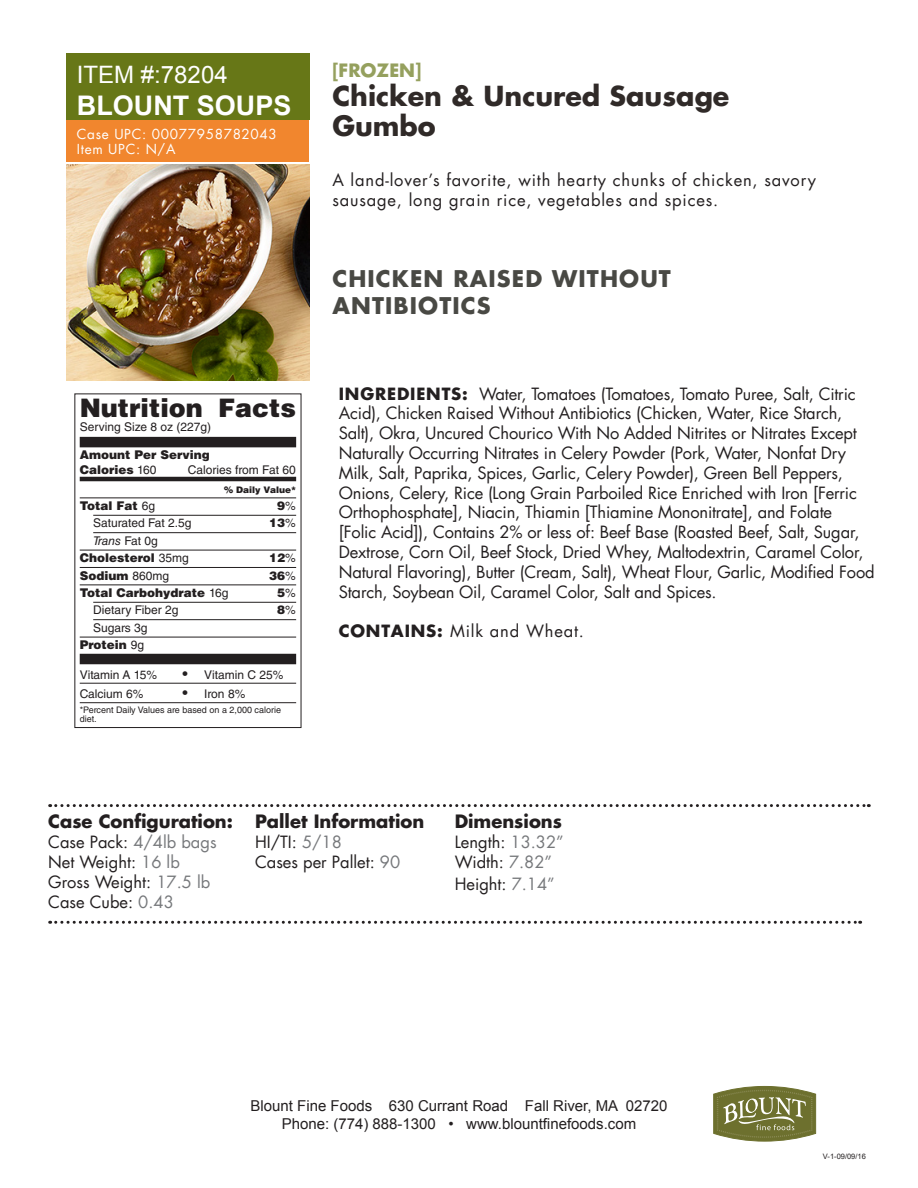
<style>
.page{position:relative;width:918px;height:1188px;background:#fff}
.page>*{position:absolute;margin:0;border:0;box-sizing:border-box;transform-origin:0 0}
.t1{font:700 27px/30px "Futura";color:#302a28}
.t2{font:700 27px "Arial";color:#fff}
.t3{font:900 25.5px "Helvetica LT Std";color:#231f20}
.t4{font:24px "Arial";color:#fff}
.t5{font:700 22.5px/27px "Futura";letter-spacing:.05em;color:#494944}
.t6{font:700 18px "Futura";color:#231f20}
.t7{font:700 18px "Futura";color:#95a05e}
.t8{font:16.5px/19.8px "Futura";letter-spacing:-.01em;color:#231f20}
.t9{font:16.5px/19.8px "Futura";letter-spacing:.05em;color:#231f20}
.t10{font:15px/18px "Arial";color:#231f20;text-align:center}
.t11{font:13.5px/15px "Futura";letter-spacing:.05em;color:#fff}
.t12{font:12px/17.4px "Helvetica LT Std";color:#231f20;text-align:right}
.t13{font:900 12px/14.4px "Helvetica LT Std";color:#231f20}
.t14{font:9px/9px "Helvetica LT Std";color:#231f20}
.t15{font:900 9px "Helvetica LT Std";color:#231f20}
.t16{font:7.5px "Arial";color:#231f20}
.s1{font-weight:400}
.s2{font-weight:400;font-style:italic}
.s3{font-weight:900}
.s4{font-size:15px}
.s5{font-weight:700}
.s6{color:#76787b}
</style>
<div class="page">
<div style="left:66px;top:54px;width:243px;height:66px;background:#677717"></div>
<img style="left:66px;top:164px;width:243px;height:216px">
<svg style="left:713px;top:1086px;width:103px;height:55px;background:#898c57"></svg>
<div style="left:66px;top:120px;width:243px;height:41px;background:#f1862e"></div>
<svg style="left:50px;top:804px;width:819px;height:3px"></svg>
<svg style="left:50px;top:921px;width:811px;height:3px"></svg>
<div style="left:80px;top:437px;width:216px;height:10px;background:#231f20"></div>
<hr style="left:80px;top:477px;width:216px;height:4px;background:#231f20">
<hr style="left:80px;top:498px;width:216px;height:1px;background:#231f20">
<hr style="left:93px;top:515px;width:203px;height:1px;background:#231f20">
<hr style="left:93px;top:532px;width:203px;height:1px;background:#231f20">
<hr style="left:80px;top:550px;width:216px;height:1px;background:#231f20">
<hr style="left:80px;top:567px;width:216px;height:1px;background:#231f20">
<hr style="left:80px;top:585px;width:216px;height:1px;background:#231f20">
<hr style="left:93px;top:602px;width:203px;height:1px;background:#231f20">
<hr style="left:93px;top:619px;width:203px;height:1px;background:#231f20">
<hr style="left:80px;top:637px;width:216px;height:1px;background:#231f20">
<div style="left:80px;top:654px;width:216px;height:10px;background:#231f20"></div>
<hr style="left:80px;top:683px;width:216px;height:1px;background:#231f20">
<hr style="left:80px;top:702px;width:216px;height:1px;background:#231f20">
<h3 class="t4" style="left:77px;top:58px;width:152px">ITEM #:78204</h3>
<h1 class="t2" style="left:77px;top:87px;width:216px">BLOUNT SOUPS</h1>
<p class="t11" style="left:77px;top:126px;width:202px">Case UPC: 00077958782043<br>Item UPC: N/A</p>
<h2 class="t3" style="left:80px;top:391px;width:218px">Nutrition Facts</h2>
<p class="t12" style="left:80px;top:419px;width:133px">Serving Size 8 oz (227g)</p>
<p class="t13" style="left:80px;top:448px;width:132px">Amount Per Serving<br>Calories <span class="s1">160</span></p>
<p class="t12" style="left:188px;top:461px;width:109px">Calories from Fat 60</p>
<p class="t15" style="left:224px;top:484px;width:74px">% Daily Value*</p>
<p class="t13" style="left:80px;top:498px;width:77px">Total Fat <span class="s1">6g</span></p>
<p class="t13" style="left:277px;top:498px;width:20px">9<span class="s1">%</span></p>
<p class="t12" style="left:93px;top:515px;width:100px">Saturated Fat 2.5g</p>
<p class="t13" style="left:269px;top:516px;width:28px">13<span class="s1">%</span></p>
<p class="t13" style="left:80px;top:532px;width:111px;line-height:17.4px;text-indent:14px"><span class="s2">Trans</span> <span class="s1">Fat 0g<br></span>Cholesterol <span class="s1">35mg</span></p>
<p class="t13" style="left:269px;top:550px;width:28px">12<span class="s1">%</span></p>
<p class="t13" style="left:80px;top:568px;width:91px">Sodium <span class="s1">860mg</span></p>
<p class="t13" style="left:269px;top:568px;width:28px">36<span class="s1">%</span></p>
<p class="t13" style="left:80px;top:585px;width:150px">Total Carbohydrate <span class="s1">16g</span></p>
<p class="t13" style="left:277px;top:585px;width:20px">5<span class="s1">%</span></p>
<p class="t12" style="left:93px;top:602px;width:87px">Dietary Fiber 2g</p>
<p class="t13" style="left:277px;top:603px;width:20px">8<span class="s1">%</span></p>
<p class="t12" style="left:80px;top:619px;width:69px">Sugars 3g<br><span class="s3">Protein</span> 9g</p>
<p class="t12" style="left:80px;top:666px;width:79px">Vitamin A 15%</p>
<p class="t12" style="left:182px;top:666px;width:102px"><span class="s4">•</span> Vitamin C 25%</p>
<p class="t12" style="left:80px;top:685px;width:65px">Calcium 6%</p>
<p class="t12" style="left:182px;top:685px;width:64px"><span class="s4">•</span> Iron 8%</p>
<p class="t14" style="left:80px;top:705px;width:203px">*Percent Daily Values are based on a 2,000 calorie diet.</p>
<p class="t7" style="left:332px;top:57px;width:91px">[FROZEN]</p>
<h1 class="t1" style="left:332px;top:80px;width:399px">Chicken &amp; Uncured Sausage<br>Gumbo</h1>
<p class="t9" style="left:332px;top:170px;width:485px">A land-lover’s favorite, with hearty chunks of chicken, savory sausage, long grain rice, vegetables and spices.</p>
<h3 class="t5" style="left:332px;top:264px;width:340px">CHICKEN RAISED WITHOUT<br>ANTIBIOTICS</h3>
<p class="t8" style="left:339px;top:383px;width:537px"><span class="s5">INGREDIENTS:</span> Water, Tomatoes (Tomatoes, Tomato Puree, Salt, Citric Acid), Chicken Raised Without Antibiotics (Chicken, Water, Rice Starch, Salt), Okra, Uncured Chourico With No Added Nitrites or Nitrates Except Naturally Occurring Nitrates in Celery Powder (Pork, Water, Nonfat Dry Milk, Salt, Paprika, Spices, Garlic, Celery Powder), Green Bell Peppers, Onions, Celery, Rice (Long Grain Parboiled Rice Enriched with Iron [Ferric Orthophosphate], Niacin, Thiamin [Thiamine Mononitrate], and Folate<br>[Folic Acid]), Contains 2% or less of: Beef Base (Roasted Beef, Salt, Sugar, Dextrose, Corn Oil, Beef Stock, Dried Whey, Maltodextrin, Caramel Color, Natural Flavoring), Butter (Cream, Salt), Wheat Flour, Garlic, Modified Food Starch, Soybean Oil, Caramel Color, Salt and Spices.</p>
<p class="t9" style="left:339px;top:621px;width:247px"><span class="s5">CONTAINS:</span> Milk and Wheat.</p>
<p class="t6" style="left:48px;top:809px;width:186px">Case Configuration:</p>
<p class="t8" style="left:48px;top:832px;width:170px">Case Pack: <span class="s6">4/4lb bags<br></span>Net Weight: <span class="s6">16 lb<br></span>Gross Weight: <span class="s6">17.5 lb<br></span>Case Cube: <span class="s6">0.43</span></p>
<p class="t6" style="left:255px;top:809px;width:171px">Pallet Information</p>
<p class="t8" style="left:255px;top:832px;width:147px">HI/TI: <span class="s6">5/18<br></span>Cases per Pallet: <span class="s6">90</span></p>
<p class="t6" style="left:455px;top:809px;width:109px">Dimensions</p>
<p class="t8" style="left:455px;top:832px;width:111px">Length: <span class="s6">13.32”<br></span>Width: <span class="s6">7.82”</span></p>
<p class="t8" style="left:455px;top:873px;width:102px">Height: <span class="s6">7.14”</span></p>
<p class="t10" style="left:251px;top:1096px;width:418px">Blount Fine Foods 630 Currant Road Fall River, MA 02720<br>Phone: (774) 888-1300 • www.blountfinefoods.com</p>
<p class="t16" style="left:823px;top:1151px;width:44px">V-1-09/09/16</p>
</div>
